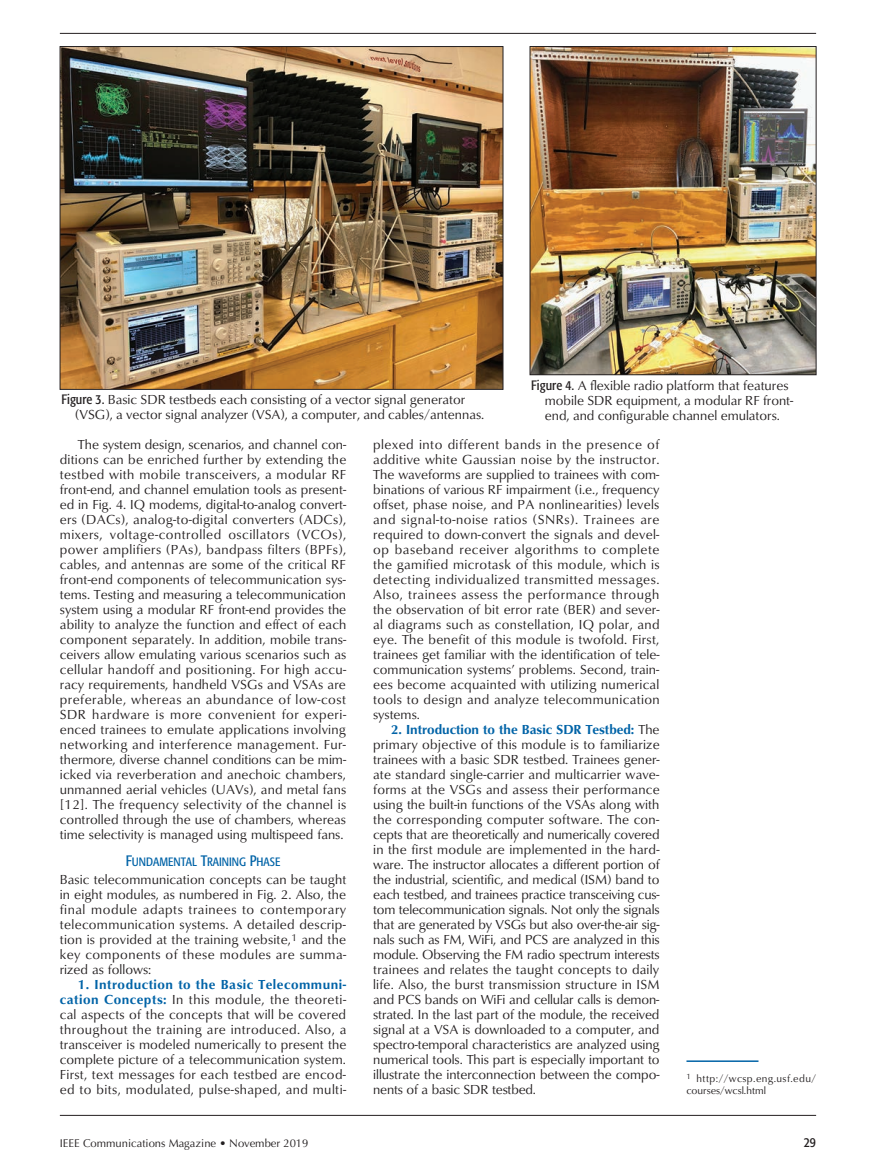
<style>
.page{position:relative;width:876px;height:1173px;background:#fff}
.page>*{position:absolute;margin:0;border:0;box-sizing:border-box;transform-origin:0 0}
.t1{font:13.5px/15px "Classico URW";color:#231f20;text-align:justify}
.t2{font:13.5px "Formata Condensed SC800";color:#231f20}
.t3{font:12px "Formata Condensed SC800";color:#0163a7}
.t4{font:11.25px "Optima";color:#231f20}
.t5{font:10.5px/12px "Classico URW";letter-spacing:.02em;color:#231f20}
.s1{font-family:"Formata";font-stretch:condensed}
.s2{font-size:15px}
.s3{font-weight:700;color:#0163a7}
</style>
<div class="page">
<hr style="left:60px;top:33px;width:756px;height:1px;background:#231f20">
<hr style="left:60px;top:1115px;width:756px;height:1px;background:#231f20">
<img style="left:62px;top:48px;width:439px;height:339px">
<div style="left:60px;top:46px;width:443px;height:343px;border:1px solid #231f20"></div>
<img style="left:532px;top:48px;width:282px;height:325px">
<div style="left:530px;top:46px;width:286px;height:329px;border:1px solid #231f20"></div>
<hr style="left:686px;top:1060px;width:72px;height:2px;background:#0163a7">
<p class="t1" style="left:75px;top:392px;width:411px;text-indent:-14px"><span class="s1">Figure 3.</span> Basic SDR testbeds each consisting of a vector signal generator (VSG), a vector signal analyzer (VSA), a computer, and cables/antennas.</p>
<p class="t1" style="left:545px;top:377px;width:250px;text-align:left;text-indent:-14px"><span class="s1">Figure 4.</span> A flexible radio platform that features mobile SDR equipment, a modular RF front&shy;end, and configurable channel emulators.</p>
<p class="t1" style="left:60px;top:436px;width:288px;text-indent:18px">The system design, scenarios, and channel con&shy;ditions can be enriched further by extending the testbed with mobile transceivers, a modular RF front-end, and channel emulation tools as present&shy;ed in Fig. 4. IQ modems, digital-to-analog convert&shy;ers (DACs), analog-to-digital converters (ADCs), mixers, voltage-controlled oscillators (VCOs), power amplifiers (PAs), bandpass filters (BPFs), cables, and antennas are some of the critical RF front-end components of telecommunication sys&shy;tems. Testing and measuring a telecommunication system using a modular RF front-end provides the ability to analyze the function and effect of each component separately. In addition, mobile trans&shy;ceivers allow emulating various scenarios such as cellular handoff and positioning. For high accu&shy;racy requirements, handheld VSGs and VSAs are preferable, whereas an abundance of low-cost SDR hardware is more convenient for experi&shy;enced trainees to emulate applications involving networking and interference management. Fur&shy;thermore, diverse channel conditions can be mim&shy;icked via reverberation and anechoic chambers, unmanned aerial vehicles (UAVs), and metal fans [12]. The frequency selectivity of the channel is controlled through the use of chambers, whereas time selectivity is managed using multispeed fans.</p>
<p class="t3" style="left:126px;top:855px;width:156px"><span class="s2">F</span>UNDAMENTAL <span class="s2">T</span>RAI NING <span class="s2">P</span>HASE</p>
<p class="t1" style="left:60px;top:871px;width:288px">Basic telecommunication concepts can be taught in eight modules, as numbered in Fig. 2. Also, the final module adapts trainees to contemporary telecommunication systems. A detailed descrip&shy;tion is provided at the training website,<sup>1</sup> and the key components of these modules are summa&shy;rized as follows:</p>
<p class="t1" style="left:60px;top:976px;width:288px;text-indent:18px"><span class="s3">1. Introduction to the Basic Telecommuni&shy;cation Concepts:</span> In this module, the theoreti&shy;cal aspects of the concepts that will be covered throughout the training are introduced. Also, a transceiver is modeled numerically to present the complete picture of a telecommunication system.<br>First, text messages for each testbed are encod&shy;ed to bits, modulated, pulse-shaped, and multi-</p>
<p class="t1" style="left:373px;top:436px;width:288px">plexed into different bands in the presence of additive white Gaussian noise by the instructor.<br>The waveforms are supplied to trainees with com&shy;binations of various RF impairment (i.e., frequency offset, phase noise, and PA nonlinearities) levels and signal-to-noise ratios (SNRs). Trainees are required to down-convert the signals and devel&shy;op baseband receiver algorithms to complete the gamified microtask of this module, which is detecting individualized transmitted messages.<br>Also, trainees assess the performance through the observation of bit error rate (BER) and sever&shy;al diagrams such as constellation, IQ polar, and eye. The benefit of this module is twofold. First, trainees get familiar with the identification of tele&shy;communication systems’ problems. Second, train&shy;ees become acquainted with utilizing numerical tools to design and analyze telecommunication systems.</p>
<p class="t1" style="left:373px;top:721px;width:288px;text-indent:18px"><span class="s3">2. Introduction to the Basic SDR Testbed:</span> The primary objective of this module is to familiarize trainees with a basic SDR testbed. Trainees gener&shy;ate standard single-carrier and multicarrier wave&shy;forms at the VSGs and assess their performance using the built-in functions of the VSAs along with the corresponding computer software. The con&shy;cepts that are theoretically and numerically covered in the first module are implemented in the hard&shy;ware. The instructor allocates a different portion of the industrial, scientific, and medical (ISM) band to each testbed, and trainees practice transceiving cus&shy;tom telecommunication signals. Not only the signals that are generated by VSGs but also over-the-air sig&shy;nals such as FM, WiFi, and PCS are analyzed in this module. Observing the FM radio spectrum interests trainees and relates the taught concepts to daily life. Also, the burst transmission structure in ISM and PCS bands on WiFi and cellular calls is demon&shy;strated. In the last part of the module, the received signal at a VSA is downloaded to a computer, and spectro-temporal characteristics are analyzed using numerical tools. This part is especially important to illustrate the interconnection between the compo&shy;nents of a basic SDR testbed.</p>
<p class="t5" style="left:686px;top:1072px;width:131px"><sup>1</sup> http://wcsp.eng.usf.edu/ courses/wcsl.html</p>
<p class="t4" style="left:60px;top:1136px;width:250px">IEEE Communications Magazine • November 2019</p>
<p class="t2" style="left:803px;top:1134px;width:14px">29</p>
</div>
